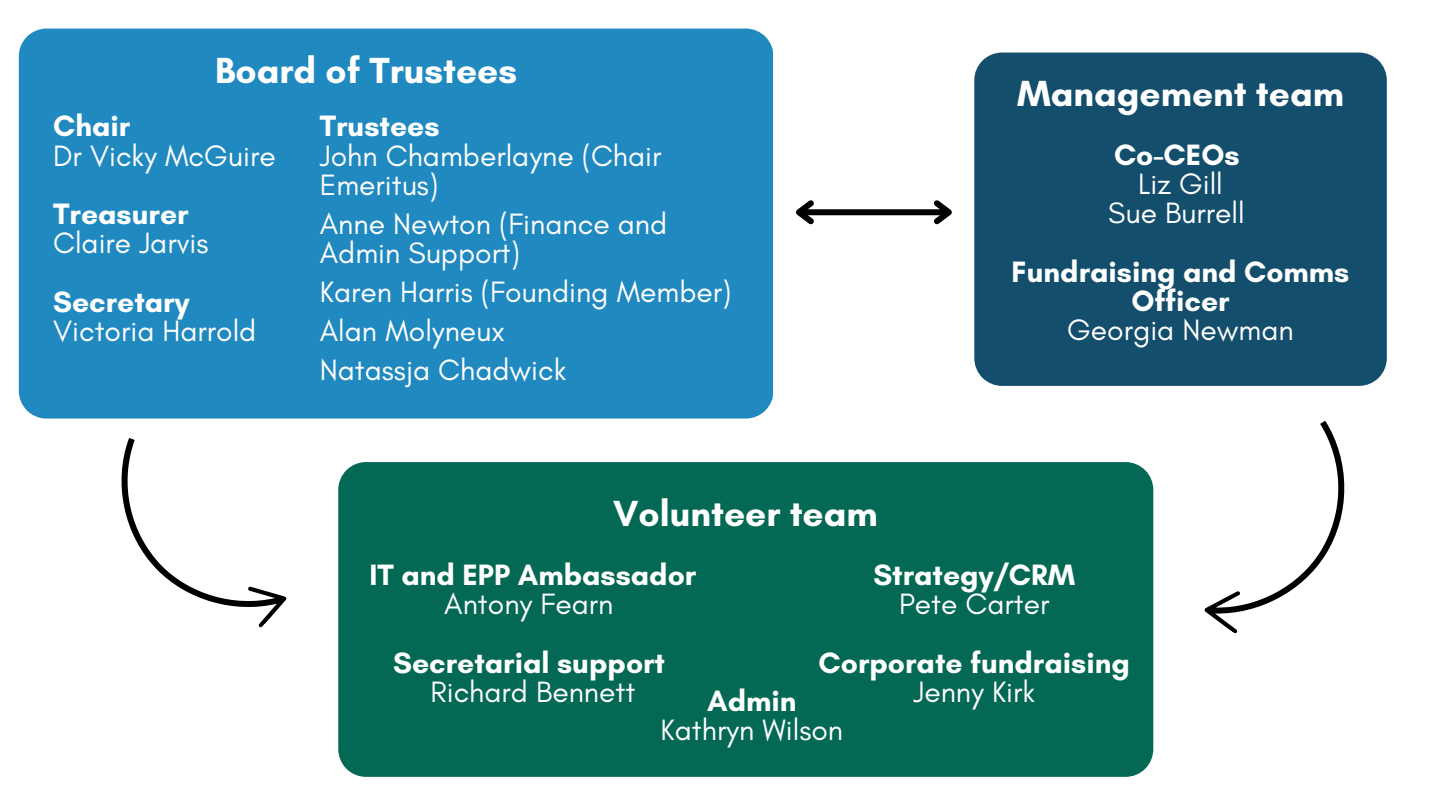
<style>
.page{position:relative;width:1440px;height:810px;background:#fff}
.page>*{position:absolute;margin:0;border:0;box-sizing:border-box;transform-origin:0 0}
.t1{font:700 37px "Glacial Indifference";color:#fff}
.t2{font:30px/29.2px "Glacial Indifference";color:#fff}
.t3{font:700 30px/29.2px "Glacial Indifference";color:#fff;text-align:center}
</style>
<div class="page">
<div style="left:19px;top:29px;width:754px;height:390px;background:#2089c0"></div>
<div style="left:974px;top:53px;width:413px;height:333px;background:#134e6d"></div>
<div style="left:338px;top:462px;width:815px;height:315px;background:#036854"></div>
<svg style="left:1204px;top:421px;width:141px;height:213px"></svg>
<div style="left:799px;top:209px;width:150px;height:6px;background:#000"></div>
<svg style="left:796px;top:200px;width:23px;height:25px"></svg>
<svg style="left:929px;top:200px;width:23px;height:25px"></svg>
<svg style="left:121px;top:438px;width:166px;height:190px"></svg>
<p class="t1" style="left:215px;top:48px;width:304px">Board of Trustees</p>
<p class="t3" style="left:320px;top:111px;width:121px">Trustees</p>
<p class="t2" style="left:320px;top:140px;width:343px">John Chamberlayne (Chair<br>Emeritus)</p>
<p class="t2" style="left:320px;top:209px;width:349px">Anne Newton (Finance and<br>Admin Support)</p>
<p class="t2" style="left:320px;top:277px;width:413px">Karen Harris (Founding Member)</p>
<p class="t2" style="left:320px;top:316px;width:187px">Alan Molyneux</p>
<h1 class="t2" style="left:320px;top:355px;width:248px">Natassja Chadwick</h1>
<p class="t3" style="left:53px;top:111px;width:79px">Chair</p>
<p class="t2" style="left:53px;top:140px;width:224px">Dr Vicky McGuire</p>
<p class="t3" style="left:53px;top:199px;width:137px">Treasurer</p>
<p class="t2" style="left:53px;top:228px;width:157px">Claire Jarvis</p>
<h1 class="t3" style="left:53px;top:287px;width:138px">Secretary</h1>
<p class="t2" style="left:53px;top:316px;width:205px">Victoria Harrold</p>
<p class="t1" style="left:1017px;top:70px;width:329px">Management team</p>
<p class="t3" style="left:1114px;top:140px;width:127px">Co-CEOs</p>
<p class="t2" style="left:1138px;top:169px;width:86px">Liz Gill</p>
<p class="t2" style="left:1108px;top:198px;width:138px">Sue Burrell</p>
<p class="t3" style="left:1012px;top:257px;width:339px">Fundraising and Comms<br>Officer</p>
<p class="t2" style="left:1067px;top:315px;width:228px">Georgia Newman</p>
<p class="t1" style="left:613px;top:491px;width:266px">Volunteer team</p>
<p class="t3" style="left:873px;top:560px;width:203px">Strategy/CRM</p>
<p class="t2" style="left:899px;top:589px;width:152px">Pete Carter</p>
<p class="t3" style="left:819px;top:648px;width:313px">Corporate fundraising</p>
<p class="t3" style="left:707px;top:686px;width:91px">Admin</p>
<p class="t2" style="left:913px;top:677px;width:123px">Jenny Kirk</p>
<p class="t2" style="left:661px;top:715px;width:184px">Kathryn Wilson</p>
<h1 class="t3" style="left:369px;top:560px;width:328px">IT and EPP Ambassador</h1>
<p class="t2" style="left:444px;top:589px;width:171px">Antony Fearn</p>
<p class="t3" style="left:393px;top:648px;width:273px">Secretarial support</p>
<p class="t2" style="left:430px;top:677px;width:206px">Richard Bennett</p>
</div>
